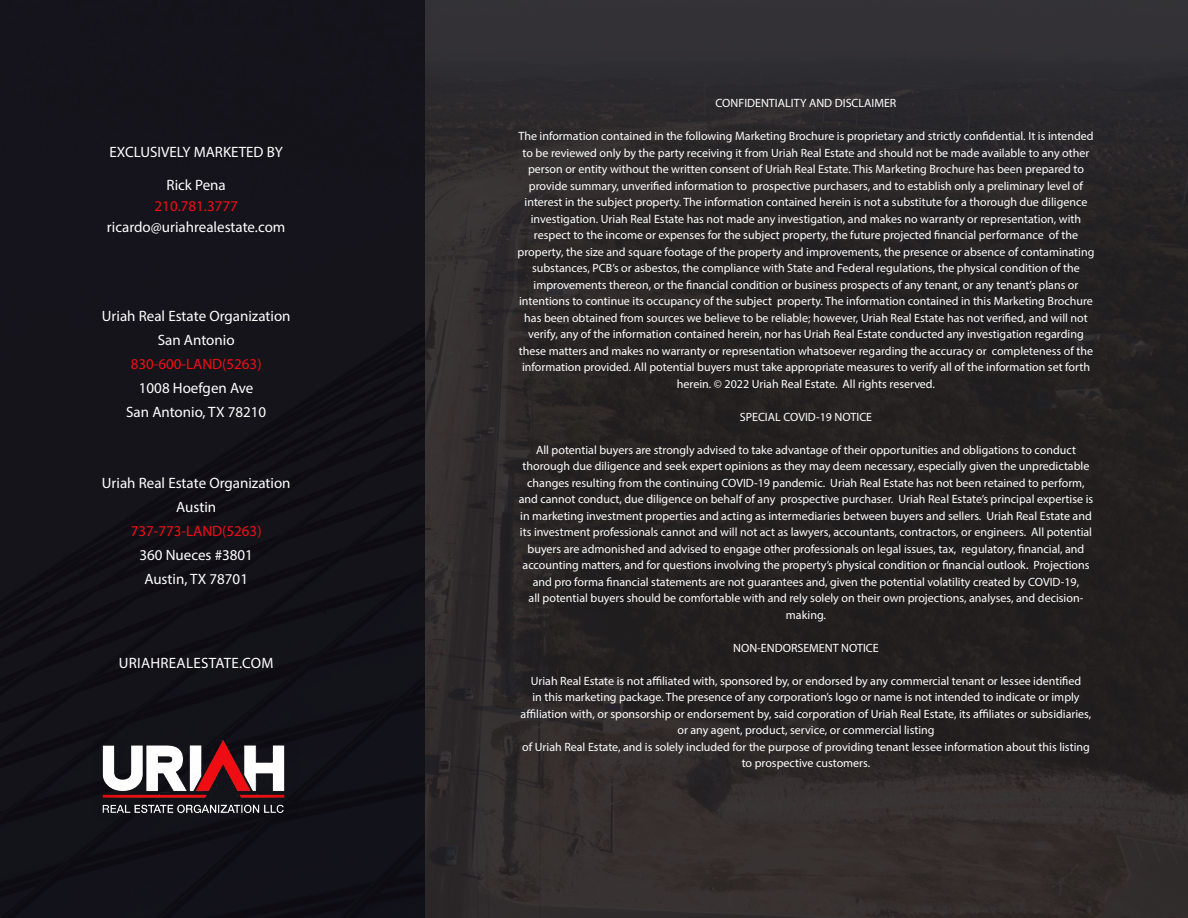
<style>
.page{position:relative;width:1188px;height:918px;background:#fff}
.page>*{position:absolute;margin:0;border:0;box-sizing:border-box;transform-origin:0 0}
.P_-_Paragraph_Style3{font:15px "Myriad Pro";color:#fff}
.P_-_Paragraph_Style3-2{font:15px "Myriad Pro";color:#ef0e14}
.P_-_Paragraph_Style3-3{font:15px "Myriad Pro";letter-spacing:.02em;color:#fff}
.P_-_Paragraph_Style3-4{font:12px/16.5px "Myriad Pro";color:#fff;text-align:center}
</style>
<div class="page">
<img style="left:424px;top:0;width:764px;height:918px">
<div style="left:0;top:0;width:424px;height:918px;background:#15131a"></div>
<img style="left:102px;top:739px;width:183px;height:75px">
<p class="P_-_Paragraph_Style3" style="left:110px;top:142px;width:175px">EXCLUSIVELY MARKETED BY</p>
<p class="P_-_Paragraph_Style3" style="left:167px;top:175px;width:61px">Rick Pena</p>
<p class="P_-_Paragraph_Style3-2" style="left:155px;top:196px;width:85px">210.781.3777</p>
<p class="P_-_Paragraph_Style3" style="left:107px;top:217px;width:180px">ricardo@uriahrealestate.com</p>
<p class="P_-_Paragraph_Style3" style="left:102px;top:307px;width:190px">Uriah Real Estate Organization</p>
<p class="P_-_Paragraph_Style3" style="left:158px;top:331px;width:78px">San Antonio</p>
<p class="P_-_Paragraph_Style3-2" style="left:131px;top:355px;width:132px">830-600-LAND(5263)</p>
<p class="P_-_Paragraph_Style3" style="left:139px;top:379px;width:116px">1008 Hoefgen Ave</p>
<p class="P_-_Paragraph_Style3" style="left:126px;top:403px;width:142px">San Antonio, TX 78210</p>
<p class="P_-_Paragraph_Style3" style="left:102px;top:474px;width:190px">Uriah Real Estate Organization</p>
<p class="P_-_Paragraph_Style3" style="left:176px;top:498px;width:42px">Austin</p>
<p class="P_-_Paragraph_Style3-2" style="left:131px;top:522px;width:132px">737-773-LAND(5263)</p>
<p class="P_-_Paragraph_Style3" style="left:139px;top:546px;width:115px">360 Nueces #3801</p>
<p class="P_-_Paragraph_Style3" style="left:144px;top:570px;width:105px">Austin, TX 78701</p>
<p class="P_-_Paragraph_Style3-3" style="left:119px;top:654px;width:156px">URIAHREALESTATE.COM</p>
<p class="P_-_Paragraph_Style3-4" style="left:716px;top:95px;width:182px">CONFIDENTIALITY AND DISCLAIMER</p>
<p class="P_-_Paragraph_Style3-4" style="left:518px;top:128px;width:578px">The information contained in the following Marketing Brochure is proprietary and strictly confidential. It is intended to be reviewed only by the party receiving it from Uriah Real Estate and should not be made available to any other person or entity without the written consent of Uriah Real Estate. This Marketing Brochure has been prepared to provide summary, unverified information to prospective purchasers, and to establish only a preliminary level of interest in the subject property. The information contained herein is not a substitute for a thorough due diligence investigation. Uriah Real Estate has not made any investigation, and makes no warranty or representation, with respect to the income or expenses for the subject property, the future projected financial performance of the property, the size and square footage of the property and improvements, the presence or absence of contaminating substances, PCB’s or asbestos, the compliance with State and Federal regulations, the physical condition of the improvements thereon, or the financial condition or business prospects of any tenant, or any tenant’s plans or intentions to continue its occupancy of the subject property. The information contained in this Marketing Brochure has been obtained from sources we believe to be reliable; however, Uriah Real Estate has not verified, and will not verify, any of the information contained herein, nor has Uriah Real Estate conducted any investigation regarding these matters and makes no warranty or representation whatsoever regarding the accuracy or completeness of the information provided. All potential buyers must take appropriate measures to verify all of the information set forth herein. © 2022 Uriah Real Estate. All rights reserved.</p>
<p class="P_-_Paragraph_Style3-4" style="left:740px;top:408px;width:134px">SPECIAL COVID-19 NOTICE</p>
<p class="P_-_Paragraph_Style3-4" style="left:519px;top:441px;width:576px">All potential buyers are strongly advised to take advantage of their opportunities and obligations to conduct thorough due diligence and seek expert opinions as they may deem necessary, especially given the unpredictable changes resulting from the continuing COVID-19 pandemic. Uriah Real Estate has not been retained to perform, and cannot conduct, due diligence on behalf of any prospective purchaser. Uriah Real Estate’s principal expertise is in marketing investment properties and acting as intermediaries between buyers and sellers. Uriah Real Estate and its investment professionals cannot and will not act as lawyers, accountants, contractors, or engineers. All potential buyers are admonished and advised to engage other professionals on legal issues, tax, regulatory, financial, and accounting matters, and for questions involving the property’s physical condition or financial outlook. Projections and pro forma financial statements are not guarantees and, given the potential volatility created by COVID-19,<br>all potential buyers should be comfortable with and rely solely on their own projections, analyses, and decision&shy;making.</p>
<p class="P_-_Paragraph_Style3-4" style="left:733px;top:639px;width:147px">NON-ENDORSEMENT NOTICE</p>
<p class="P_-_Paragraph_Style3-4" style="left:521px;top:672px;width:572px">Uriah Real Estate is not affiliated with, sponsored by, or endorsed by any commercial tenant or lessee identified<br>in this marketing package. The presence of any corporation’s logo or name is not intended to indicate or imply affiliation with, or sponsorship or endorsement by, said corporation of Uriah Real Estate, its affiliates or subsidiaries, or any agent, product, service, or commercial listing</p>
<p class="P_-_Paragraph_Style3-4" style="left:522px;top:738px;width:569px">of Uriah Real Estate, and is solely included for the purpose of providing tenant lessee information about this listing to prospective customers.</p>
</div>
